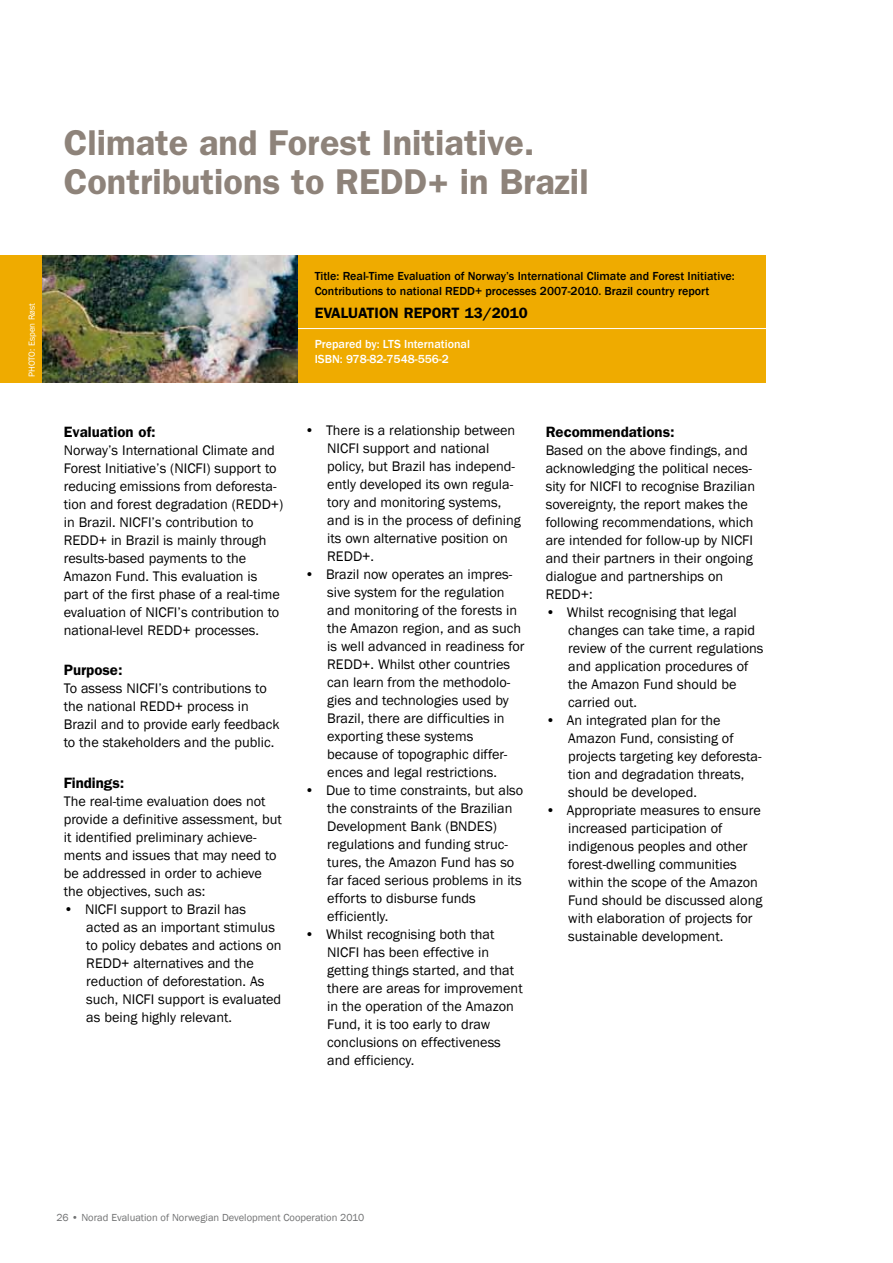
<style>
.page{position:relative;width:893px;height:1263px;background:#fff}
.page>*{position:absolute;margin:0;border:0;box-sizing:border-box;transform-origin:0 0}
.t1{font:600 36px/39px "Franklin Gothic";color:#8e837a}
.t2{font:600 15px "Franklin Gothic";color:#000}
.t3{font:14.25px/18px "Franklin Gothic";color:#000}
.t4{font:500 12px/15px "Franklin Gothic";color:#000}
.t5{font:500 12px/15px "Franklin Gothic";color:#fff}
.t6{font:10.5px "Franklin Gothic";color:#707172}
.t7{font:9px "Franklin Gothic";color:#fff}
</style>
<div class="page">
<div style="left:0;top:255px;width:765px;height:128px;background:#efab00"></div>
<hr style="left:298px;top:328px;width:595px;height:1px;background:#fff">
<img style="left:43px;top:255px;width:255px;height:128px">
<h1 class="t1" style="left:64px;top:123px;width:526px">Climate and Forest Initiative.<br>Contributions to REDD+ in Brazil</h1>
<p class="t7" style="left:26px;top:377px;width:75px;rotate:-90deg">photo: Espen Røst</p>
<p class="t4" style="left:315px;top:269px;width:422px">Title: Real-Time Evaluation of Norway’s International Climate and Forest Initiative:<br>Contributions to national REDD+ processes 2007-2010. Brazil country report</p>
<p class="t2" style="left:315px;top:304px;width:26px">Evaluati</p>
<p class="t2" style="left:379px;top:304px;width:150px">on Report 13/2010</p>
<p class="t5" style="left:315px;top:337px;width:157px">Prepared by: LTS International<br>ISBN: 978-82-7548-556-2</p>
<p class="t2" style="left:64px;top:422px;width:93px">Evaluation of:</p>
<p class="t3" style="left:64px;top:441px;width:221px">Norway’s International Climate and Forest Initiative’s (NICFI) support to reducing emissions from deforesta&shy;tion and forest degradation (REDD+) in Brazil. NICFI’s contribution to REDD+ in Brazil is mainly through results-based payments to the Amazon Fund. This evaluation is part of the first phase of a real-time evaluation of NICFI’s contribution to national-level REDD+ processes.</p>
<p class="t2" style="left:64px;top:661px;width:60px">Purpose:</p>
<p class="t3" style="left:64px;top:680px;width:217px">To assess NICFI’s contributions to the national REDD+ process in Brazil and to provide early feedback to the stakeholders and the public.</p>
<p class="t2" style="left:64px;top:773px;width:62px">Findings:</p>
<p class="t3" style="left:64px;top:792px;width:220px">The real-time evaluation does not provide a definitive assessment, but it identified preliminary achieve&shy;ments and issues that may need to be addressed in order to achieve the objectives, such as:</p>
<p class="t3" style="left:86px;top:900px;width:197px;text-indent:-23px">• NICFI support to Brazil has acted as an important stimulus to policy debates and actions on<br>REDD+ alternatives and the reduction of deforestation. As such, NICFI support is evaluated as being highly relevant.</p>
<p class="t3" style="left:327px;top:422px;width:195px;text-indent:-23px">• There is a relationship between<br>NICFI support and national policy, but Brazil has independ&shy;ently developed its own regula&shy;tory and monitoring systems, and is in the process of defining its own alternative position on<br>REDD+.</p>
<p class="t3" style="left:327px;top:566px;width:199px;text-indent:-23px">• Brazil now operates an impres&shy;sive system for the regulation and monitoring of the forests in the Amazon region, and as such is well advanced in readiness for<br>REDD+. Whilst other countries can learn from the methodolo&shy;gies and technologies used by<br>Brazil, there are difficulties in exporting these systems because of topographic differ&shy;ences and legal restrictions.</p>
<p class="t3" style="left:327px;top:782px;width:198px;text-indent:-23px">• Due to time constraints, but also the constraints of the Brazilian<br>Development Bank (BNDES) regulations and funding struc&shy;tures, the Amazon Fund has so far faced serious problems in its efforts to disburse funds efficiently.</p>
<p class="t3" style="left:327px;top:926px;width:197px;text-indent:-23px">• Whilst recognising both that<br>NICFI has been effective in getting things started, and that there are areas for improvement in the operation of the Amazon<br>Fund, it is too early to draw conclusions on effectiveness and efficiency.</p>
<p class="t2" style="left:546px;top:422px;width:130px">Recommendations:</p>
<p class="t3" style="left:546px;top:441px;width:211px">Based on the above findings, and acknowledging the political neces&shy;sity for NICFI to recognise Brazilian sovereignty, the report makes the following recommendations, which are intended for follow-up by NICFI and their partners in their ongoing dialogue and partnerships on<br>REDD+:</p>
<p class="t3" style="left:568px;top:603px;width:197px;text-indent:-23px">• Whilst recognising that legal changes can take time, a rapid review of the current regulations and application procedures of the Amazon Fund should be carried out.</p>
<p class="t3" style="left:568px;top:711px;width:195px;text-indent:-23px">• An integrated plan for the<br>Amazon Fund, consisting of projects targeting key deforesta&shy;tion and degradation threats, should be developed.</p>
<p class="t3" style="left:568px;top:801px;width:196px;text-indent:-23px">• Appropriate measures to ensure increased participation of indigenous peoples and other forest-dwelling communities within the scope of the Amazon<br>Fund should be discussed along with elaboration of projects for sustainable development.</p>
<p class="t6" style="left:56px;top:1211px;width:309px">26 • Norad Evaluation of Norwegian Development Cooperation 2010</p>
</div>
